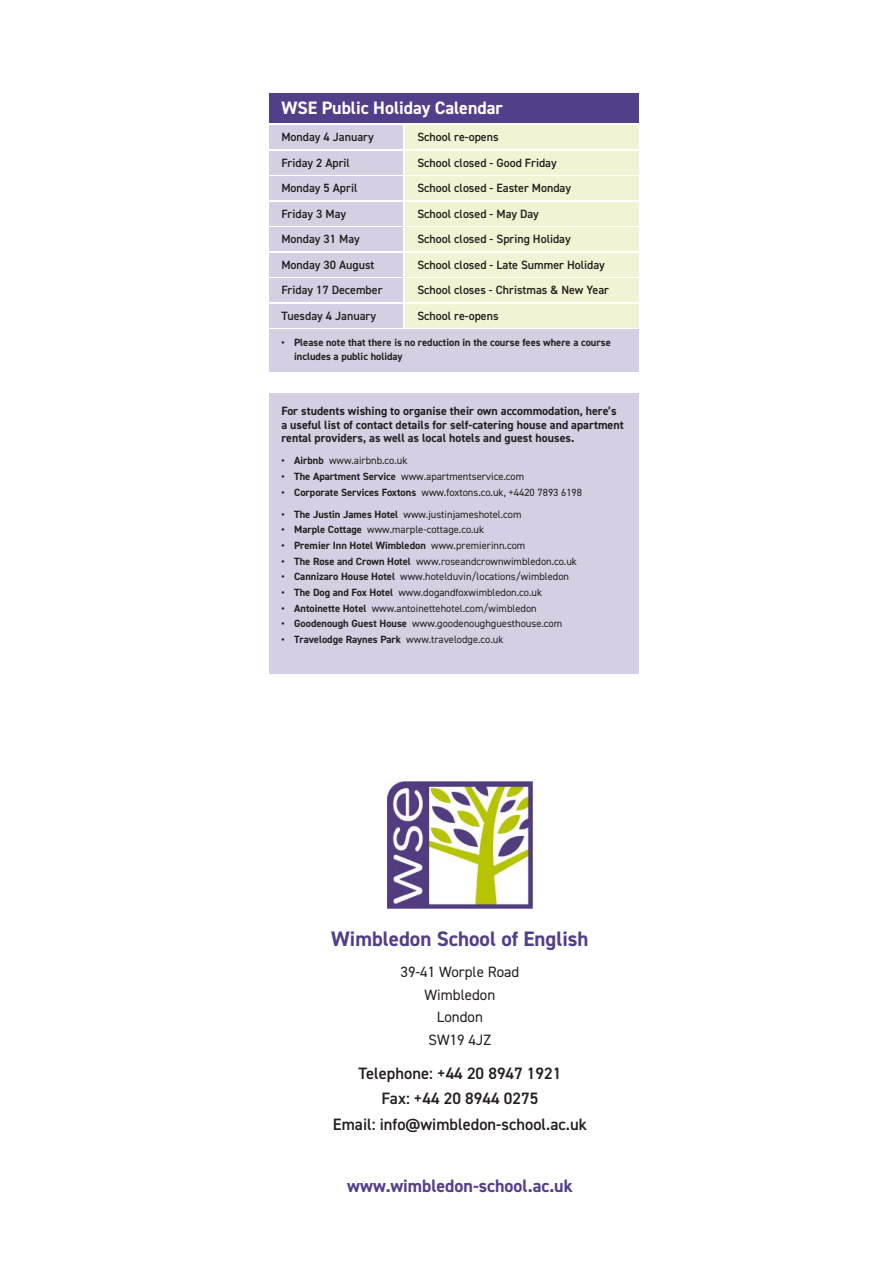
<style>
.page{position:relative;width:893px;height:1263px;background:#fff}
.page>*{position:absolute;margin:0;border:0;box-sizing:border-box;transform-origin:0 0}
.t1{font:700 21px "DIN2014";color:#523f89}
.t2{font:700 18px "DIN2014";color:#523f89}
.t3{font:700 18px "DIN2014";color:#fff}
.t4{font:600 16.5px/25.5px "DIN2014";color:#241f1f;text-align:center}
.t5{font:15px/22.5px "DIN2014";color:#241f1f;text-align:center}
.t6{font:600 12px/25.5px "DIN2014";color:#241f1f}
.t7{font:700 12px/13.5px "DIN2014";color:#241f1f}
.t8{font:10.5px "DIN2014";color:#241f1f}
.t9{font:700 10.5px/13.5px "DIN2014";color:#241f1f}
.s1{font-weight:700}
.s2{font-weight:400}
</style>
<div class="page">
<img style="left:388px;top:781px;width:144px;height:127px">
<div style="left:269px;top:393px;width:370px;height:281px;background:#d5cfe3"></div>
<div style="left:269px;top:94px;width:370px;height:29px;background:#523f89"></div>
<div style="left:269px;top:330px;width:370px;height:42px;background:#d5cfe3"></div>
<div style="left:405px;top:125px;width:234px;height:24px;background:#f2f3d4"></div>
<div style="left:405px;top:151px;width:234px;height:23px;background:#f2f3d4"></div>
<div style="left:405px;top:176px;width:234px;height:24px;background:#f2f3d4"></div>
<div style="left:405px;top:202px;width:234px;height:23px;background:#f2f3d4"></div>
<div style="left:405px;top:227px;width:234px;height:24px;background:#f2f3d4"></div>
<div style="left:405px;top:253px;width:234px;height:23px;background:#f2f3d4"></div>
<div style="left:405px;top:279px;width:234px;height:23px;background:#f2f3d4"></div>
<div style="left:405px;top:304px;width:234px;height:23px;background:#f2f3d4"></div>
<div style="left:269px;top:125px;width:134px;height:24px;background:#d5cfe3"></div>
<div style="left:269px;top:151px;width:134px;height:23px;background:#d5cfe3"></div>
<div style="left:269px;top:176px;width:134px;height:24px;background:#d5cfe3"></div>
<div style="left:269px;top:202px;width:134px;height:23px;background:#d5cfe3"></div>
<div style="left:269px;top:227px;width:134px;height:24px;background:#d5cfe3"></div>
<div style="left:269px;top:253px;width:134px;height:23px;background:#d5cfe3"></div>
<div style="left:269px;top:279px;width:134px;height:23px;background:#d5cfe3"></div>
<div style="left:269px;top:304px;width:134px;height:23px;background:#d5cfe3"></div>
<h2 class="t3" style="left:281px;top:96px;width:223px">WSE Public Holiday Calendar</h2>
<p class="t6" style="left:281px;top:124px;width:103px">Monday 4 January<br>Friday 2 April<br>Monday 5 April<br>Friday 3 May<br>Monday 31 May<br>Monday 30 August<br>Friday 17 December<br>Tuesday 4 January</p>
<p class="t6" style="left:417px;top:124px;width:193px">School re-opens<br>School closed - Good Friday<br>School closed - Easter Monday<br>School closed - May Day<br>School closed - Spring Holiday<br>School closed - Late Summer Holiday<br>School closes - Christmas &amp; New Year<br>School re-opens</p>
<p class="t9" style="left:294px;top:336px;width:318px;text-indent:-13px">• Please note that there is no reduction in the course fees where a course includes a public holiday</p>
<p class="t7" style="left:281px;top:404px;width:344px">For students wishing to organise their own accommodation, here’s a useful list of contact details for self-catering house and apartment rental providers, as well as local hotels and guest houses.</p>
<p class="t8" style="left:281px;top:454px;width:128px"><span class="s1">• Airbnb</span> www.airbnb.co.uk</p>
<p class="t8" style="left:281px;top:470px;width:244px"><span class="s1">• The Apartment Service</span> www.apartmentservice.com</p>
<p class="t8" style="left:281px;top:485px;width:302px"><span class="s1">• Corporate Services Foxtons</span> www.foxtons.co.uk, +4420 7893 6198</p>
<p class="t8" style="left:281px;top:507px;width:242px"><span class="s1">• The Justin James Hotel</span> www.justinjameshotel.com</p>
<p class="t8" style="left:281px;top:523px;width:204px"><span class="s1">• Marple Cottage</span> www.marple-cottage.co.uk</p>
<p class="t9" style="left:281px;top:538px;width:245px">• Premier Inn Hotel Wimbledon <span class="s2">www.premierinn.com</span></p>
<p class="t8" style="left:281px;top:554px;width:297px"><span class="s1">• The Rose and Crown Hotel</span> www.roseandcrownwimbledon.co.uk</p>
<p class="t8" style="left:281px;top:570px;width:289px"><span class="s1">• Cannizaro House Hotel</span> www.hotelduvin/locations/wimbledon</p>
<p class="t8" style="left:281px;top:586px;width:262px"><span class="s1">• The Dog and Fox Hotel</span> www.dogandfoxwimbledon.co.uk</p>
<p class="t8" style="left:281px;top:601px;width:257px"><span class="s1">• Antoinette Hotel</span> www.antoinettehotel.com/wimbledon</p>
<p class="t8" style="left:281px;top:617px;width:282px"><span class="s1">• Goodenough Guest House</span> www.goodenoughguesthouse.com</p>
<p class="t9" style="left:281px;top:632px;width:224px">• Travelodge Raynes Park <span class="s2">www.travelodge.co.uk</span></p>
<h1 class="t1" style="left:331px;top:925px;width:259px">Wimbledon School of English</h1>
<h3 class="t5" style="left:401px;top:960px;width:120px">39-41 Worple Road<br>Wimbledon<br>London<br>SW19 4JZ</h3>
<h3 class="t4" style="left:333px;top:1060px;width:255px">Telephone: +44 20 8947 1921<br>Fax: +44 20 8944 0275<br>Email: info@wimbledon-school.ac.uk</h3>
<h2 class="t2" style="left:347px;top:1173px;width:227px">www.wimbledon-school.ac.uk</h2>
</div>
